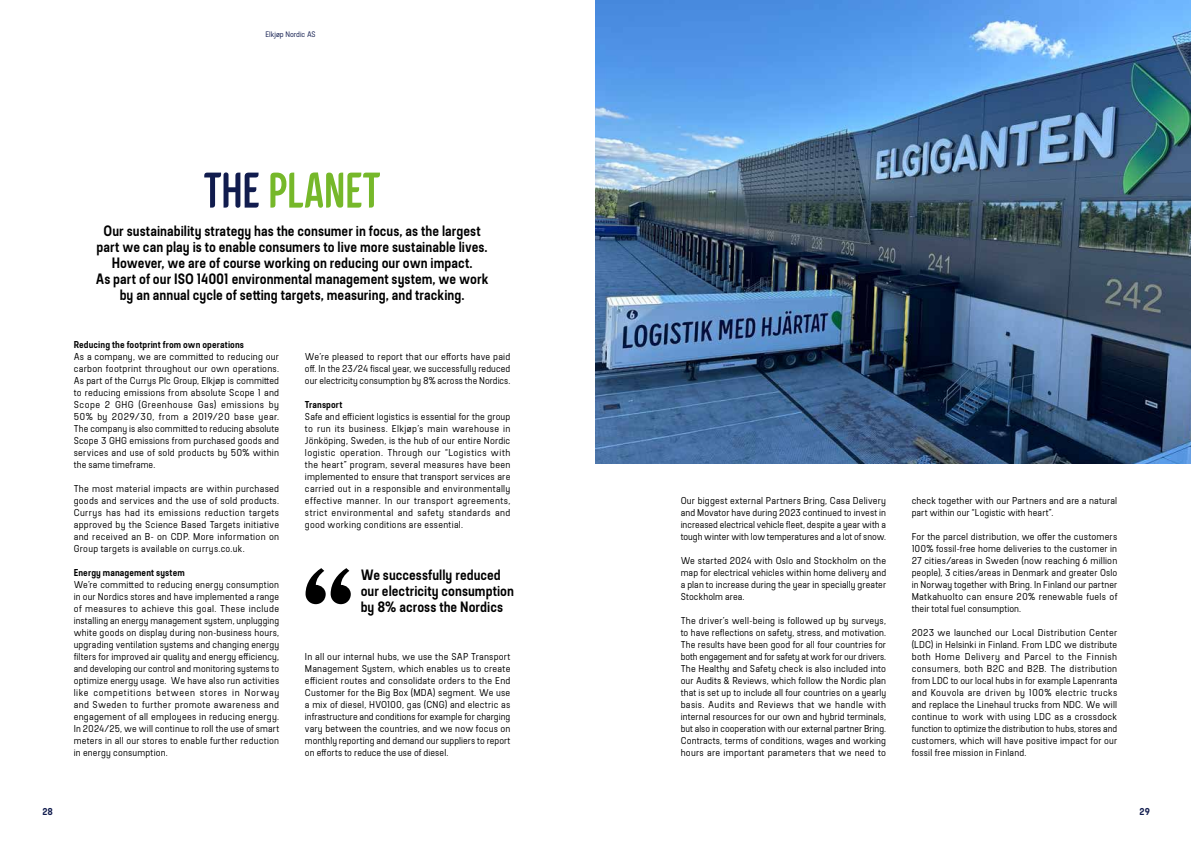
<style>
.page{position:relative;width:1191px;height:842px;background:#fff}
.page>*{position:absolute;margin:0;border:0;box-sizing:border-box;transform-origin:0 0}
.t1{font:50px "Elkjop A Int Headline";letter-spacing:-.015em;color:#76b82a}
.t2{font:600 15px/16px "Elkjop A Int Bodytext";color:#000;text-align:center}
.t3{font:10px/12px "Elkjop A Int Bodytext";letter-spacing:.02em;color:#000;text-align:justify}
.t4{font:600 10px "Elkjop A Int Bodytext";letter-spacing:.01em;color:#000}
.t5{font:600 10px "Elkjop A Int Bodytext";color:#111c4e}
.t6{font:8px "Elkjop A Int Bodytext";color:#111c4e}
.s1{color:#111c4e}
</style>
<div class="page">
<img style="left:595px;top:0;width:596px;height:463px">
<svg style="left:305px;top:568px;width:46px;height:36px"></svg>
<p class="t6" style="left:265px;top:30px;width:52px">Elkjøp Nordic AS</p>
<h1 class="t1" style="left:204px;top:163px;width:178px"><span class="s1">THE</span> PLANET</h1>
<p class="t2" style="left:96px;top:223px;width:394px">Our sustainability strategy has the consumer in focus, as the largest part we can play is to enable consumers to live more sustainable lives.<br>However, we are of course working on reducing our own impact.<br>As part of our ISO 14001 environmental management system, we work by an annual cycle of setting targets, measuring, and tracking.</p>
<p class="t4" style="left:74px;top:339px;width:172px">Reducing the footprint from own operations</p>
<p class="t3" style="left:74px;top:351px;width:207px">As a company, we are committed to reducing our carbon footprint throughout our own operations.<br>As part of the Currys Plc Group, Elkjøp is committed to reducing emissions from absolute Scope 1 and Scope 2 GHG (Greenhouse Gas) emissions by 50% by 2029/30, from a 2019/20 base year.<br>The company is also committed to reducing absolute Scope 3 GHG emissions from purchased goods and services and use of sold products by 50% within the same timeframe.</p>
<p class="t3" style="left:74px;top:483px;width:207px">The most material impacts are within purchased goods and services and the use of sold products.<br>Currys has had its emissions reduction targets approved by the Science Based Targets initiative and received an B- on CDP. More information on Group targets is available on currys.co.uk.</p>
<p class="t4" style="left:74px;top:567px;width:113px">Energy management system</p>
<p class="t3" style="left:74px;top:579px;width:207px">We’re committed to reducing energy consumption in our Nordics stores and have implemented a range of measures to achieve this goal. These include installing an energy management system, unplugging white goods on display during non-business hours, upgrading ventilation systems and changing energy filters for improved air quality and energy efficiency, and developing our control and monitoring systems to optimize energy usage. We have also run activities like competitions between stores in Norway and Sweden to further promote awareness and engagement of all employees in reducing energy.<br>In 2024/25, we will continue to roll the use of smart meters in all our stores to enable further reduction in energy consumption.</p>
<p class="t3" style="left:305px;top:351px;width:207px">We’re pleased to report that our efforts have paid off. In the 23/24 fiscal year, we successfully reduced our electricity consumption by 8% across the Nordics.</p>
<p class="t4" style="left:305px;top:399px;width:39px">Transport</p>
<p class="t3" style="left:305px;top:411px;width:207px">Safe and efficient logistics is essential for the group to run its business. Elkjøp’s main warehouse in Jönköping, Sweden, is the hub of our entire Nordic logistic operation. Through our “Logistics with the heart” program, several measures have been implemented to ensure that transport services are carried out in a responsible and environmentally effective manner. In our transport agreements, strict environmental and safety standards and good working conditions are essential.</p>
<h2 class="t2" style="left:361px;top:567px;width:155px;text-align:left">We successfully reduced our electricity consumption by 8% across the Nordics</h2>
<p class="t3" style="left:305px;top:651px;width:207px">In all our internal hubs, we use the SAP Transport Management System, which enables us to create efficient routes and consolidate orders to the End Customer for the Big Box (MDA) segment. We use a mix of diesel, HVO100, gas (CNG) and electric as infrastructure and conditions for example for charging vary between the countries, and we now focus on monthly reporting and demand our suppliers to report on efforts to reduce the use of diesel.</p>
<p class="t3" style="left:680px;top:495px;width:207px">Our biggest external Partners Bring, Casa Delivery and Movator have during 2023 continued to invest in increased electrical vehicle fleet, despite a year with a tough winter with low temperatures and a lot of snow.</p>
<p class="t3" style="left:680px;top:555px;width:207px">We started 2024 with Oslo and Stockholm on the map for electrical vehicles within home delivery and a plan to increase during the year in specially greater Stockholm area.</p>
<p class="t3" style="left:680px;top:615px;width:207px">The driver’s well-being is followed up by surveys, to have reflections on safety, stress, and motivation.<br>The results have been good for all four countries for both engagement and for safety at work for our drivers.<br>The Healthy and Safety check is also included into our Audits &amp; Reviews, which follow the Nordic plan that is set up to include all four countries on a yearly basis. Audits and Reviews that we handle with internal resources for our own and hybrid terminals, but also in cooperation with our external partner Bring.<br>Contracts, terms of conditions, wages and working hours are important parameters that we need to</p>
<p class="t3" style="left:911px;top:495px;width:207px">check together with our Partners and are a natural part within our “Logistic with heart”.</p>
<p class="t3" style="left:911px;top:531px;width:207px">For the parcel distribution, we offer the customers 100% fossil-free home deliveries to the customer in 27 cities/areas in Sweden (now reaching 6 million people), 3 cities/areas in Denmark and greater Oslo in Norway together with Bring. In Finland our partner Matkahuolto can ensure 20% renewable fuels of their total fuel consumption.</p>
<p class="t3" style="left:911px;top:627px;width:207px">2023 we launched our Local Distribution Center (LDC) in Helsinki in Finland. From LDC we distribute both Home Delivery and Parcel to the Finnish consumers, both B2C and B2B. The distribution from LDC to our local hubs in for example Lapenranta and Kouvola are driven by 100% electric trucks and replace the Linehaul trucks from NDC. We will continue to work with using LDC as a crossdock function to optimize the distribution to hubs, stores and customers, which will have positive impact for our fossil free mission in Finland.</p>
<p class="t5" style="left:43px;top:806px;width:12px">28</p>
<p class="t5" style="left:1139px;top:806px;width:12px">29</p>
</div>
